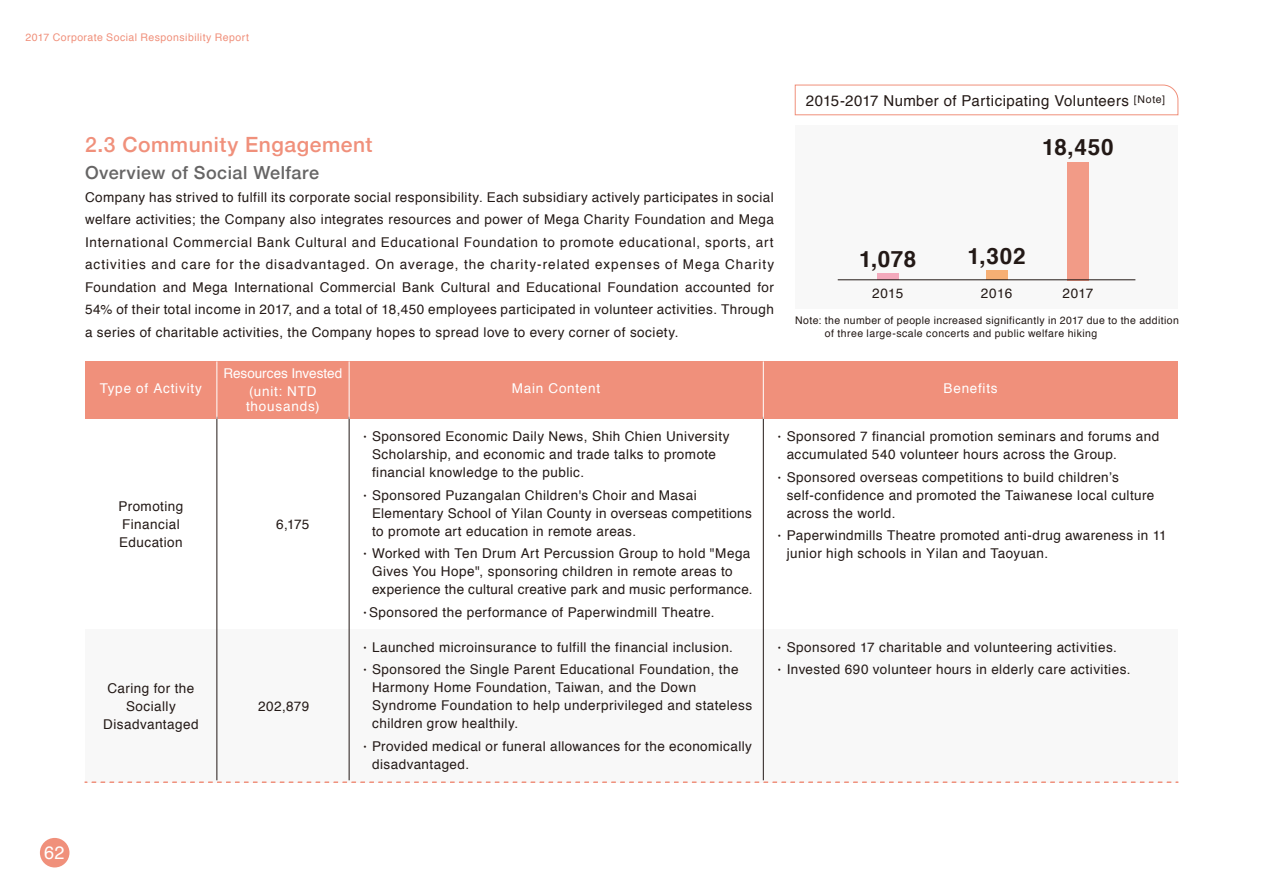
<style>
.page{position:relative;width:1263px;height:893px;background:#fff}
.page>*{position:absolute;margin:0;border:0;box-sizing:border-box;transform-origin:0 0}
.t1{font:700 22.5px "Helvetica";letter-spacing:.03em;color:#231916}
.t2{font:500 21px "Helvetica Neue";letter-spacing:.025em;color:#f0907b}
.t3{font:500 18px "Helvetica Neue";letter-spacing:.025em;color:#666565}
.t4{font:18px "Helvetica";color:#fff}
.t5{font:15px "Helvetica";letter-spacing:.03em;color:#231916}
.t6{font:13.5px/18px "Helvetica";letter-spacing:.03em;color:#231916}
.t7{font:13.5px "Helvetica";letter-spacing:.055em;color:#fff}
.t8{font:13.5px/18px "Helvetica";color:#fff;text-align:center}
.t9{font:10.5px/13.5px "Helvetica";letter-spacing:.04em;color:#231916}
.t10{font:10.5px "Helvetica";letter-spacing:.04em;color:#f0907b}
.s1{font-family:"Noto Sans CJ Ktc";font-weight:600;font-size:11.25px}
</style>
<div class="page">
<svg style="left:794px;top:84px;width:385px;height:32px"></svg>
<div style="left:795px;top:125px;width:383px;height:183px;background:#f8f8f8"></div>
<div style="left:877px;top:273px;width:22px;height:7px;background:#f3a9bc"></div>
<div style="left:986px;top:271px;width:21px;height:9px;background:#f6af74"></div>
<div style="left:1067px;top:162px;width:22px;height:118px;background:#f29b87"></div>
<hr style="left:838px;top:279px;width:297px;height:1px;background:#231916">
<div style="left:85px;top:629px;width:1093px;height:153px;background:#f8f8f8"></div>
<div style="left:85px;top:361px;width:1093px;height:58px;background:#f0907b"></div>
<hr style="left:763px;top:417px;width:1px;height:363px;background:#231916">
<hr style="left:349px;top:417px;width:1px;height:363px;background:#231916">
<hr style="left:217px;top:417px;width:1px;height:363px;background:#231916">
<svg style="left:85px;top:782px;width:1093px;height:1px"></svg>
<hr style="left:763px;top:361px;width:1px;height:58px;background:#fff">
<hr style="left:349px;top:361px;width:1px;height:58px;background:#fff">
<hr style="left:217px;top:361px;width:1px;height:58px;background:#fff">
<div style="left:40px;top:838px;width:29px;height:29px;background:#f0907b;border-radius:50%"></div>
<p class="t10" style="left:26px;top:30px;width:225px">2017 Corporate Social Responsibility Report</p>
<h2 class="t2" style="left:85px;top:128px;width:289px">2.3 Community Engagement</h2>
<h3 class="t3" style="left:85px;top:159px;width:236px">Overview of Social Welfare</h3>
<p class="t6" style="left:85px;top:186px;width:690px;line-height:22.5px;text-align:justify">Company has strived to fulfill its corporate social responsibility. Each subsidiary actively participates in social welfare activities; the Company also integrates resources and power of Mega Charity Foundation and Mega International Commercial Bank Cultural and Educational Foundation to promote educational, sports, art activities and care for the disadvantaged. On average, the charity-related expenses of Mega Charity Foundation and Mega International Commercial Bank Cultural and Educational Foundation accounted for 54% of their total income in 2017, and a total of 18,450 employees participated in volunteer activities. Through a series of charitable activities, the Company hopes to spread love to every corner of society.</p>
<p class="t5" style="left:806px;top:89px;width:361px">2015-2017 Number of Participating Volunteers <sup>[Note]</sup></p>
<h1 class="t1" style="left:1042px;top:129px;width:73px">18,450</h1>
<h1 class="t1" style="left:859px;top:241px;width:59px">1,078</h1>
<h1 class="t1" style="left:967px;top:238px;width:60px">1,302</h1>
<p class="t6" style="left:872px;top:284px;width:33px">2015</p>
<p class="t6" style="left:981px;top:284px;width:33px">2016</p>
<p class="t6" style="left:1062px;top:284px;width:33px">2017</p>
<p class="t9" style="left:825px;top:314px;width:355px;text-indent:-30px">Note: the number of people increased significantly in 2017 due to the addition of three large-scale concerts and public welfare hiking</p>
<h3 class="t4" style="left:44px;top:839px;width:22px">62</h3>
<p class="t7" style="left:100px;top:378px;width:104px">Type of Activity</p>
<p class="t6" style="left:118px;top:498px;width:66px">Promoting<br>Financial<br>Education</p>
<p class="t6" style="left:103px;top:680px;width:97px;text-align:center">Caring for the<br>Socially<br>Disadvantaged</p>
<p class="t8" style="left:223px;top:365px;width:120px">Resources Invested (unit: NTD</p>
<p class="t7" style="left:246px;top:396px;width:75px">thousands)</p>
<p class="t6" style="left:276px;top:516px;width:35px">6,175</p>
<p class="t6" style="left:258px;top:698px;width:53px">202,879</p>
<p class="t7" style="left:512px;top:378px;width:90px">Main Content</p>
<p class="t7" style="left:943px;top:378px;width:56px">Benefits</p>
<p class="t6" style="left:372px;top:428px;width:359px;text-indent:-13px"><span class="s1">˙</span> Sponsored Economic Daily News, Shih Chien University<br>Scholarship, and economic and trade talks to promote financial knowledge to the public.</p>
<p class="t6" style="left:372px;top:486px;width:381px;text-indent:-13px"><span class="s1">˙</span> Sponsored Puzangalan Children's Choir and Masai<br>Elementary School of Yilan County in overseas competitions to promote art education in remote areas.</p>
<p class="t6" style="left:372px;top:545px;width:382px;text-indent:-13px"><span class="s1">˙</span> Worked with Ten Drum Art Percussion Group to hold "Mega<br>Gives You Hope", sponsoring children in remote areas to experience the cultural creative park and music performance.</p>
<p class="t6" style="left:359px;top:603px;width:357px"><span class="s1">˙</span>Sponsored the performance of Paperwindmill Theatre.</p>
<p class="t6" style="left:359px;top:636px;width:381px;line-height:22.5px"><span class="s1">˙</span> Launched microinsurance to fulfill the financial inclusion. <span class="s1">˙</span> Sponsored the Single Parent Educational Foundation, the</p>
<p class="t6" style="left:372px;top:679px;width:382px">Harmony Home Foundation, Taiwan, and the Down<br>Syndrome Foundation to help underprivileged and stateless children grow healthily.</p>
<p class="t6" style="left:372px;top:737px;width:381px;text-indent:-13px"><span class="s1">˙</span>Provided medical or funeral allowances for the economically disadvantaged.</p>
<p class="t6" style="left:787px;top:428px;width:374px;text-indent:-13px"><span class="s1">˙</span> Sponsored 7 financial promotion seminars and forums and accumulated 540 volunteer hours across the Group.</p>
<p class="t6" style="left:787px;top:468px;width:369px;text-indent:-13px"><span class="s1">˙</span> Sponsored overseas competitions to build children’s self-confidence and promoted the Taiwanese local culture across the world.</p>
<p class="t6" style="left:787px;top:527px;width:382px;text-indent:-13px"><span class="s1">˙</span> Paperwindmills Theatre promoted anti-drug awareness in 11 junior high schools in Yilan and Taoyuan.</p>
<p class="t6" style="left:774px;top:636px;width:358px;line-height:22.5px"><span class="s1">˙</span> Sponsored 17 charitable and volunteering activities. <span class="s1">˙</span> Invested 690 volunteer hours in elderly care activities.</p>
</div>
